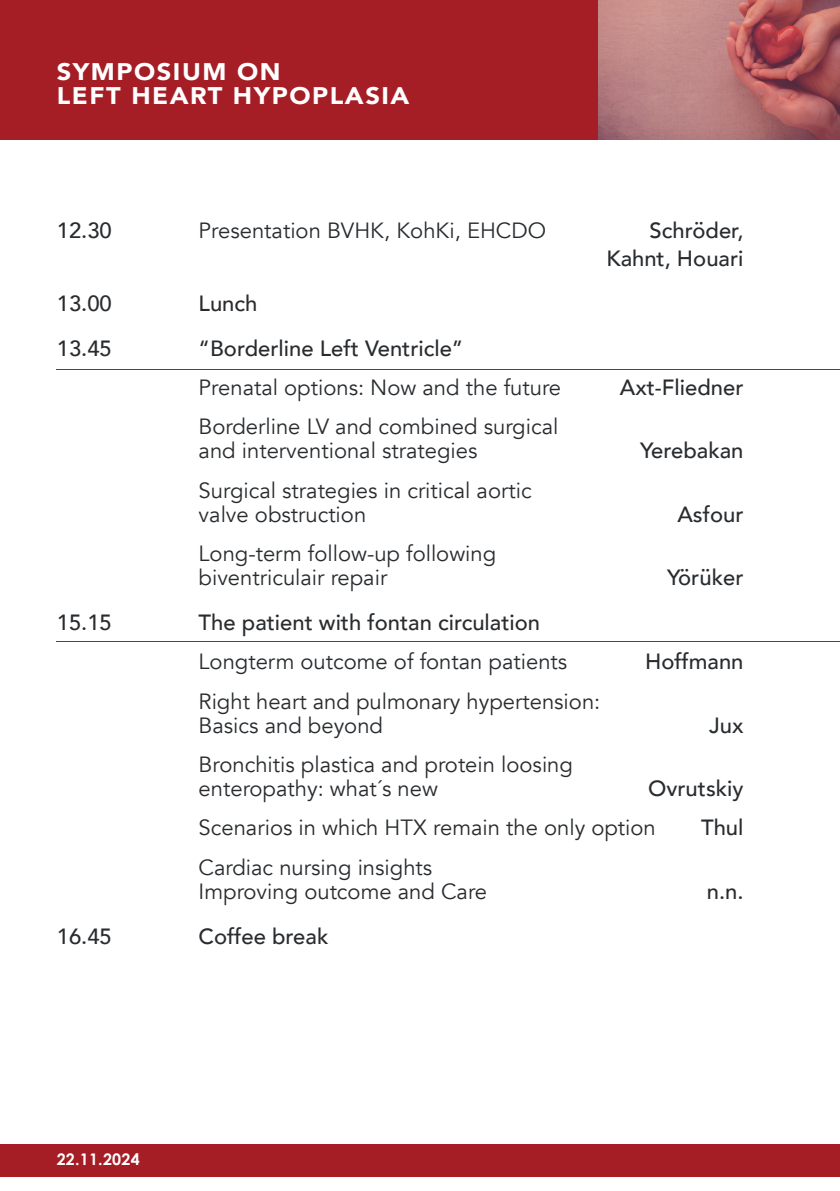
<style>
.page{position:relative;width:840px;height:1191px;background:#fff}
.page>*{position:absolute;margin:0;border:0;box-sizing:border-box;transform-origin:0 0}
.t1{font:900 24px/24px "Avenir";letter-spacing:.06em;color:#fff;scale:1.06 1}
.t2{font:22px/24px "Avenir";color:#292c2f}
.t3{font:500 22px/28px "Avenir";color:#292c2f;text-align:right}
.t4{font:700 16px "Century Gothic";letter-spacing:.015em;color:#fff}
</style>
<div class="page">
<div style="left:0;top:1144px;width:839px;height:32px;background:#a51d25"></div>
<hr style="left:839px;top:0;width:1px;height:140px;background:#a51d25">
<div style="left:0;top:0;width:839px;height:140px;background:#a51d25"></div>
<img style="left:598px;top:0;width:241px;height:140px">
<hr style="left:57px;top:369px;width:782px;height:1px;background:#a51d26">
<hr style="left:57px;top:641px;width:782px;height:1px;background:#a51d26">
<p class="t1" style="left:57px;top:59px;width:334px">SYMPOSIUM ON<br>LEFT HEART HYPOPLASIA</p>
<p class="t3" style="left:57px;top:215px;width:57px">12.30</p>
<p class="t2" style="left:198px;top:218px;width:349px">Presentation BVHK, KohKi, EHCDO</p>
<p class="t3" style="left:606px;top:215px;width:138px">Schröder,<br>Kahnt, Houari</p>
<p class="t3" style="left:57px;top:288px;width:57px">13.00</p>
<p class="t3" style="left:198px;top:288px;width:60px">Lunch</p>
<p class="t3" style="left:57px;top:333px;width:57px">13.45</p>
<p class="t3" style="left:198px;top:333px;width:266px">“Borderline Left Ventricle”</p>
<p class="t2" style="left:198px;top:376px;width:364px">Prenatal options: Now and the future</p>
<p class="t3" style="left:619px;top:372px;width:125px">Axt-Fliedner</p>
<p class="t2" style="left:198px;top:415px;width:361px">Borderline LV and combined surgical and interventional strategies</p>
<p class="t3" style="left:640px;top:435px;width:105px">Yerebakan</p>
<p class="t2" style="left:198px;top:478px;width:334px">Surgical strategies in critical aortic valve obstruction</p>
<p class="t2" style="left:198px;top:542px;width:299px">Long-term follow-up following biventriculair repair</p>
<p class="t3" style="left:677px;top:499px;width:68px">Asfour</p>
<p class="t3" style="left:666px;top:562px;width:78px">Yörüker</p>
<p class="t3" style="left:57px;top:607px;width:57px">15.15</p>
<p class="t3" style="left:198px;top:607px;width:343px">The patient with fontan circulation</p>
<p class="t2" style="left:198px;top:650px;width:370px">Longterm outcome of fontan patients</p>
<p class="t3" style="left:644px;top:646px;width:100px">Hoffmann</p>
<p class="t2" style="left:198px;top:689px;width:403px">Right heart and pulmonary hypertension:<br>Basics and beyond</p>
<p class="t3" style="left:708px;top:710px;width:36px">Jux</p>
<p class="t2" style="left:198px;top:753px;width:375px">Bronchitis plastica and protein loosing enteropathy: what´s new</p>
<p class="t3" style="left:647px;top:773px;width:97px">Ovrutskiy</p>
<p class="t2" style="left:198px;top:816px;width:458px">Scenarios in which HTX remain the only option</p>
<p class="t3" style="left:700px;top:812px;width:44px">Thul</p>
<p class="t2" style="left:198px;top:855px;width:290px">Cardiac nursing insights<br>Improving outcome and Care</p>
<p class="t3" style="left:706px;top:876px;width:38px">n.n.</p>
<p class="t3" style="left:57px;top:921px;width:57px">16.45</p>
<p class="t3" style="left:198px;top:921px;width:131px">Coffee break</p>
<p class="t4" style="left:57px;top:1149px;width:84px">22.11.2024</p>
</div>
